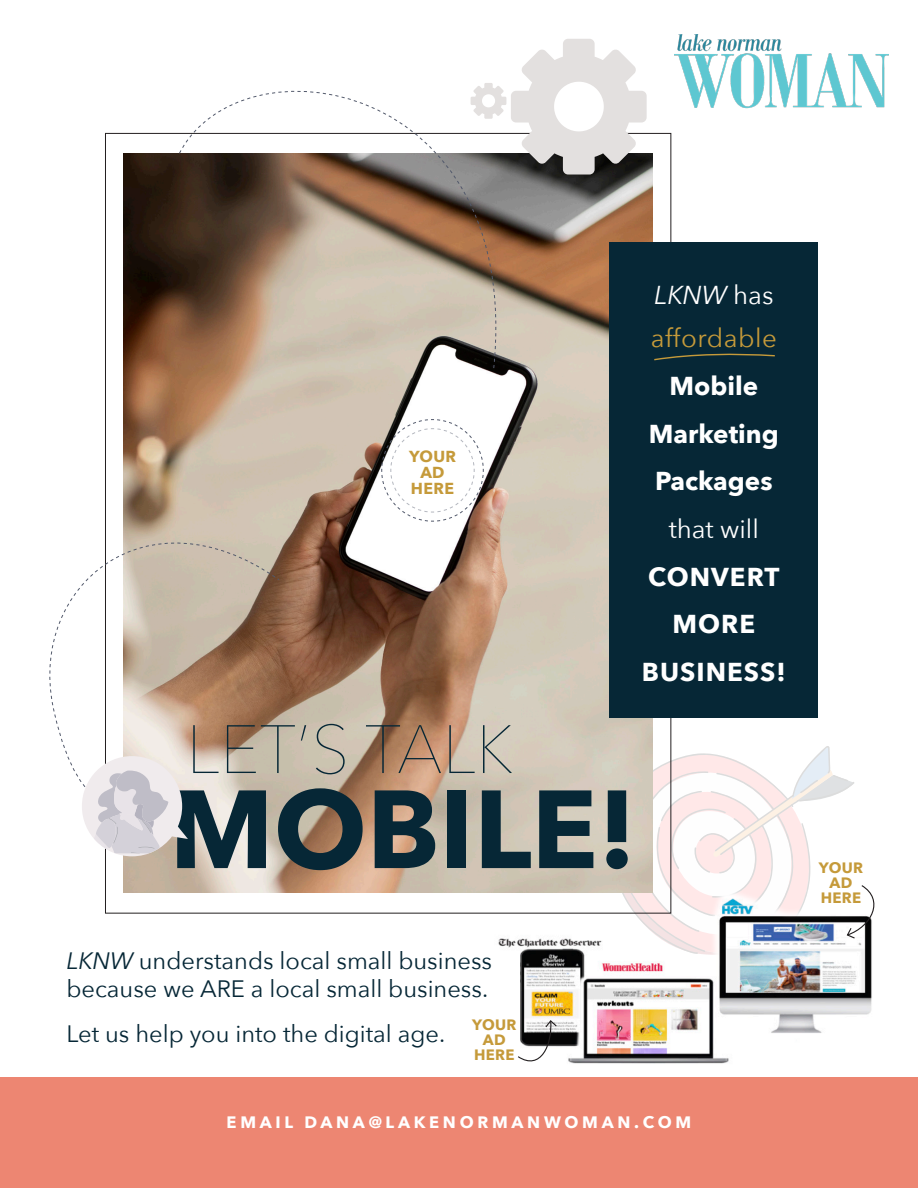
<style>
.page{position:relative;width:918px;height:1188px;background:#fff}
.page>*{position:absolute;margin:0;border:0;box-sizing:border-box;transform-origin:0 0}
.t1{font:700 109.65px "Avenir Next";letter-spacing:-.005em;color:#062736}
.t2{font:200 67.5px "Avenir Next";color:#062736}
.t3{font:700 25.8px/47.5px "Avenir Next";color:#fff;text-align:center}
.t4{font:25.8px/43.5px "Avenir Next";letter-spacing:.02em;color:#c59a3a}
.t5{font:23.7px/28.5px "Avenir Next";color:#062736}
.t6{font:700 16.5px "Avenir Next";letter-spacing:.225em;color:#fff}
.t7{font:700 15.9px/15.9px "Avenir Next";letter-spacing:.02em;color:#c59a3a;text-align:center}
.t8{font:700 15px/15px "Avenir Next";letter-spacing:.02em;color:#c59a3a;text-align:center}
.s1{font-style:italic;color:#fff}
.s2{color:#fff}
.s3{font-weight:400}
.s4{font-style:italic}
</style>
<div class="page">
<div style="left:0;top:1078px;width:918px;height:110px;background:#ed8672"></div>
<img style="left:124px;top:154px;width:529px;height:739px">
<div style="left:610px;top:242px;width:208px;height:475px;background:#062736"></div>
<svg style="left:654px;top:353px;width:121px;height:8px"></svg>
<img style="left:675px;top:35px;width:214px;height:74px">
<svg style="left:49px;top:488px;width:228px;height:218px"></svg>
<svg style="left:53px;top:578px;width:227px;height:243px"></svg>
<svg style="left:179px;top:90px;width:344px;height:279px"></svg>
<svg style="left:54px;top:713px;width:134px;height:143px"></svg>
<svg style="left:471px;top:39px;width:176px;height:136px"></svg>
<img style="left:492px;top:880px;width:407px;height:198px">
<svg style="left:605px;top:745px;width:280px;height:213px"></svg>
<svg style="left:381px;top:419px;width:103px;height:103px"></svg>
<svg style="left:517px;top:1019px;width:41px;height:53px"></svg>
<p class="t7" style="left:409px;top:448px;width:48px">YOUR<br>AD<br>HERE</p>
<p class="t4" style="left:651px;top:272px;width:127px"><span class="s1">LKNW</span> <span class="s2">has </span>affordable</p>
<p class="t3" style="left:642px;top:362px;width:146px">Mobile<br>Marketing<br>Packages <span class="s3">that will<br></span>CONVERT<br>MORE<br>BUSINESS!</p>
<p class="t2" style="left:186px;top:693px;width:329px">LET’S TALK</p>
<p class="t1" style="left:169px;top:735px;width:469px">MOBILE!</p>
<p class="t5" style="left:66px;top:945px;width:427px"><span class="s4">LKNW</span> understands local small business because we ARE a local small business.</p>
<p class="t5" style="left:66px;top:1018px;width:380px">Let us help you into the digital age.</p>
<p class="t8" style="left:472px;top:1017px;width:46px">YOUR<br>AD<br>HERE</p>
<p class="t6" style="left:227px;top:1108px;width:466px">EMAIL DANA@LAKENORMANWOMAN.COM</p>
<p class="t8" style="left:819px;top:861px;width:46px">YOUR<br>AD<br>HERE</p>
</div>
